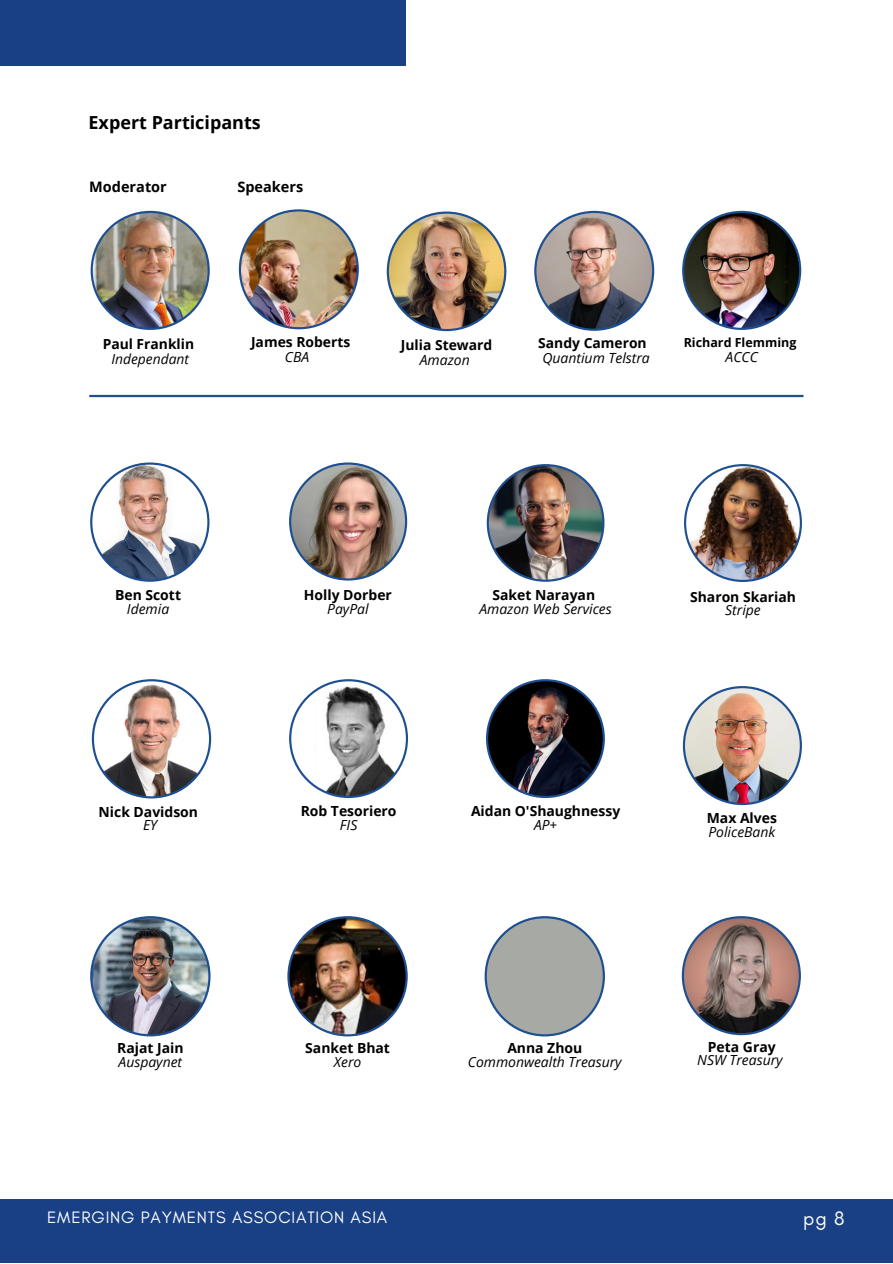
<style>
.page{position:relative;width:893px;height:1264px;background:#fff}
.page>*{position:absolute;margin:0;border:0;box-sizing:border-box;transform-origin:0 0}
.t1{font:19.8px "Glacial Indifference";color:#fff}
.t2{font:700 18px "Open Sans";color:#000}
.t3{font:16.8px "Glacial Indifference";letter-spacing:.05em;color:#fff}
.t4{font:700 14.55px "Open Sans";color:#000}
.t5{font:700 13.95px/13.5px "Open Sans";color:#000;text-align:center}
.t6{font:italic 13.95px "Open Sans";color:#000}
.t7{font:700 13.8px "Open Sans";color:#000}
.t8{font:italic 13.8px "Open Sans";color:#000}
.t9{font:700 12.45px "Open Sans";color:#000}
.s1{font-weight:400;font-style:italic}
</style>
<div class="page">
<div style="left:0;top:1199px;width:892px;height:63px;background:#194084"></div>
<div style="left:0;top:0;width:406px;height:65px;background:#194084"></div>
<hr style="left:89px;top:395px;width:714px;height:2px;background:#1d4f91">
<img style="left:387px;top:211px;width:119px;height:120px">
<img style="left:534px;top:211px;width:120px;height:120px">
<img style="left:682px;top:211px;width:119px;height:119px">
<img style="left:239px;top:209px;width:120px;height:120px">
<img style="left:91px;top:211px;width:119px;height:119px">
<img style="left:289px;top:462px;width:118px;height:118px">
<img style="left:684px;top:464px;width:117px;height:118px">
<img style="left:486px;top:464px;width:118px;height:118px">
<img style="left:92px;top:679px;width:119px;height:119px">
<svg style="left:289px;top:679px;width:119px;height:119px"></svg>
<img style="left:682px;top:686px;width:119px;height:119px">
<img style="left:486px;top:679px;width:119px;height:119px">
<img style="left:287px;top:916px;width:120px;height:120px">
<svg style="left:484px;top:916px;width:121px;height:120px"></svg>
<img style="left:90px;top:916px;width:120px;height:120px">
<svg style="left:681px;top:916px;width:119px;height:119px"></svg>
<svg style="left:90px;top:462px;width:119px;height:120px"></svg>
<p class="t2" style="left:89px;top:110px;width:174px">Expert Participants</p>
<p class="t4" style="left:89px;top:176px;width:79px">Moderator</p>
<p class="t4" style="left:237px;top:176px;width:67px">Speakers</p>
<p class="t7" style="left:103px;top:334px;width:93px">Paul Franklin</p>
<p class="t8" style="left:111px;top:349px;width:79px">Independant</p>
<p class="t5" style="left:251px;top:335px;width:101px">James Roberts</p>
<p class="t6" style="left:285px;top:347px;width:26px">CBA</p>
<p class="t5" style="left:401px;top:338px;width:93px">Julia Steward</p>
<p class="t6" style="left:420px;top:350px;width:51px">Amazon</p>
<p class="t5" style="left:538px;top:336px;width:110px">Sandy Cameron</p>
<p class="t6" style="left:542px;top:348px;width:109px">Quantium Telstra</p>
<p class="t9" style="left:683px;top:334px;width:114px">Richard Flemming</p>
<p class="t6" style="left:725px;top:347px;width:34px">ACCC</p>
<p class="t5" style="left:115px;top:588px;width:67px">Ben Scott</p>
<p class="t6" style="left:127px;top:598px;width:44px">Idemia</p>
<p class="t5" style="left:304px;top:588px;width:89px">Holly Dorber</p>
<p class="t6" style="left:327px;top:598px;width:43px">PayPal</p>
<p class="t5" style="left:690px;top:589px;width:107px">Sharon Skariah<br><span class="s1">Stripe</span></p>
<p class="t5" style="left:492px;top:588px;width:104px">Saket Narayan</p>
<p class="t6" style="left:479px;top:598px;width:134px">Amazon Web Services</p>
<p class="t5" style="left:99px;top:804px;width:101px">Nick Davidson</p>
<p class="t6" style="left:143px;top:815px;width:16px">EY</p>
<p class="t5" style="left:301px;top:804px;width:97px">Rob Tesoriero</p>
<p class="t6" style="left:340px;top:815px;width:19px">FIS</p>
<p class="t5" style="left:471px;top:804px;width:151px">Aidan O'Shaughnessy</p>
<p class="t6" style="left:534px;top:815px;width:25px">AP+</p>
<p class="t5" style="left:706px;top:811px;width:72px">Max Alves</p>
<p class="t6" style="left:708px;top:822px;width:68px">PoliceBank</p>
<p class="t5" style="left:117px;top:1040px;width:68px">Rajat Jain</p>
<p class="t6" style="left:119px;top:1051px;width:65px">Auspaynet</p>
<p class="t5" style="left:305px;top:1040px;width:86px">Sanket Bhat</p>
<p class="t6" style="left:334px;top:1051px;width:29px">Xero</p>
<p class="t5" style="left:507px;top:1040px;width:76px">Anna Zhou</p>
<p class="t6" style="left:468px;top:1051px;width:155px">Commonwealth Treasury</p>
<p class="t5" style="left:707px;top:1039px;width:69px">Peta Gray</p>
<p class="t6" style="left:697px;top:1050px;width:87px">NSW Treasury</p>
<p class="t3" style="left:47px;top:1206px;width:341px">EMERGING PAYMENTS ASSOCIATION ASIA</p>
<p class="t1" style="left:803px;top:1205px;width:43px">pg 8</p>
</div>
